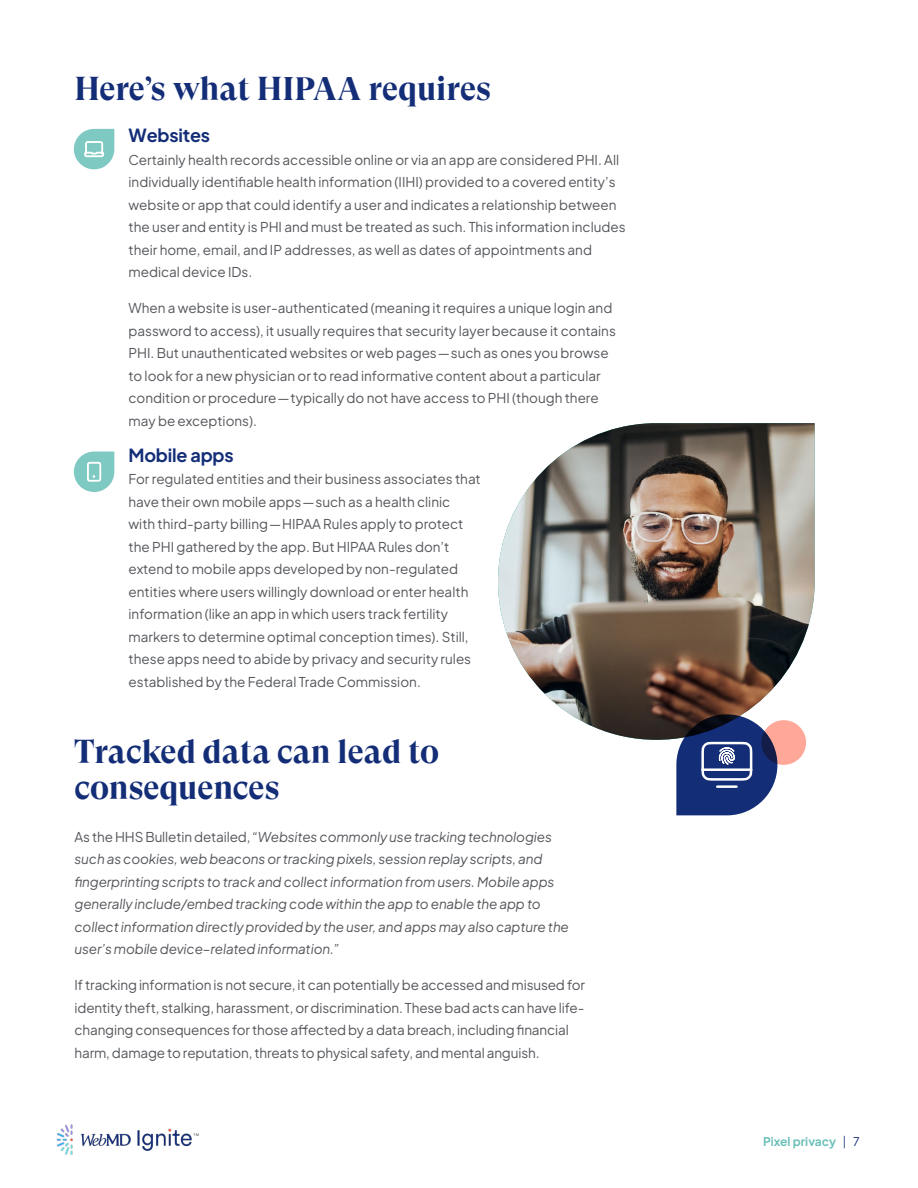
<style>
.page{position:relative;width:918px;height:1188px;background:#fff}
.page>*{position:absolute;margin:0;border:0;box-sizing:border-box;transform-origin:0 0}
.t1{font:700 33px/36px "GT Super Display";color:#132d77}
.pink_subhead{font:700 18px "Plus Jakarta Sans";letter-spacing:-.01em;color:#132d77}
.Body_no_indent_SW{font:13.5px/22.5px "Plus Jakarta Sans";color:#54565b}
.Body_no_indent_SW-2{font:italic 13.5px/22.5px "Plus Jakarta Sans";letter-spacing:-.01em;color:#54565b}
.t2{font:700 12px "Plus Jakarta Sans";color:#6bc0ba}
.s1{font-style:normal}
.s2{font-weight:400;color:#132d77}
</style>
<div class="page">
<img style="left:56px;top:1124px;width:143px;height:31px">
<svg style="left:74px;top:129px;width:40px;height:40px"></svg>
<svg style="left:74px;top:452px;width:40px;height:40px"></svg>
<img style="left:498px;top:423px;width:317px;height:317px">
<div style="left:761px;top:720px;width:45px;height:45px;background:#ffa89a;border-radius:50%"></div>
<svg style="left:676px;top:714px;width:101px;height:101px"></svg>
<h1 class="t1" style="left:75px;top:71px;width:418px">Here’s what HIPAA requires</h1>
<p class="pink_subhead" style="left:129px;top:121px;width:83px">Websites</p>
<p class="Body_no_indent_SW" style="left:129px;top:147px;width:499px">Certainly health records accessible online or via an app are considered PHI. All individually identifiable health information (IIHI) provided to a covered entity’s website or app that could identify a user and indicates a relationship between the user and entity is PHI and must be treated as such. This information includes their home, email, and IP addresses, as well as dates of appointments and medical device IDs.</p>
<p class="Body_no_indent_SW" style="left:129px;top:296px;width:489px">When a website is user-authenticated (meaning it requires a unique login and password to access), it usually requires that security layer because it contains PHI. But unauthenticated websites or web pages — such as ones you browse to look for a new physician or to read informative content about a particular condition or procedure — typically do not have access to PHI (though there may be exceptions).</p>
<p class="pink_subhead" style="left:129px;top:440px;width:107px">Mobile apps</p>
<p class="Body_no_indent_SW" style="left:129px;top:467px;width:354px">For regulated entities and their business associates that have their own mobile apps — such as a health clinic<br>with third-party billing — HIPAA Rules apply to protect the PHI gathered by the app. But HIPAA Rules don’t extend to mobile apps developed by non-regulated entities where users willingly download or enter health information (like an app in which users track fertility markers to determine optimal conception times). Still, these apps need to abide by privacy and security rules established by the Federal Trade Commission.</p>
<h1 class="t1" style="left:75px;top:734px;width:366px">Tracked data can lead to consequences</h1>
<p class="Body_no_indent_SW-2" style="left:75px;top:824px;width:496px"><span class="s1">As the HHS Bulletin detailed,</span> “Websites commonly use tracking technologies such as cookies, web beacons or tracking pixels, session replay scripts, and fingerprinting scripts to track and collect information from users. Mobile apps generally include/embed tracking code within the app to enable the app to collect information directly provided by the user, and apps may also capture the user’s mobile device–related information.”</p>
<p class="Body_no_indent_SW" style="left:75px;top:973px;width:512px">If tracking information is not secure, it can potentially be accessed and misused for identity theft, stalking, harassment, or discrimination. These bad acts can have life&shy;changing consequences for those affected by a data breach, including financial harm, damage to reputation, threats to physical safety, and mental anguish.</p>
<p class="t2" style="left:763px;top:1132px;width:98px">Pixel privacy <span class="s2">| 7</span></p>
</div>
